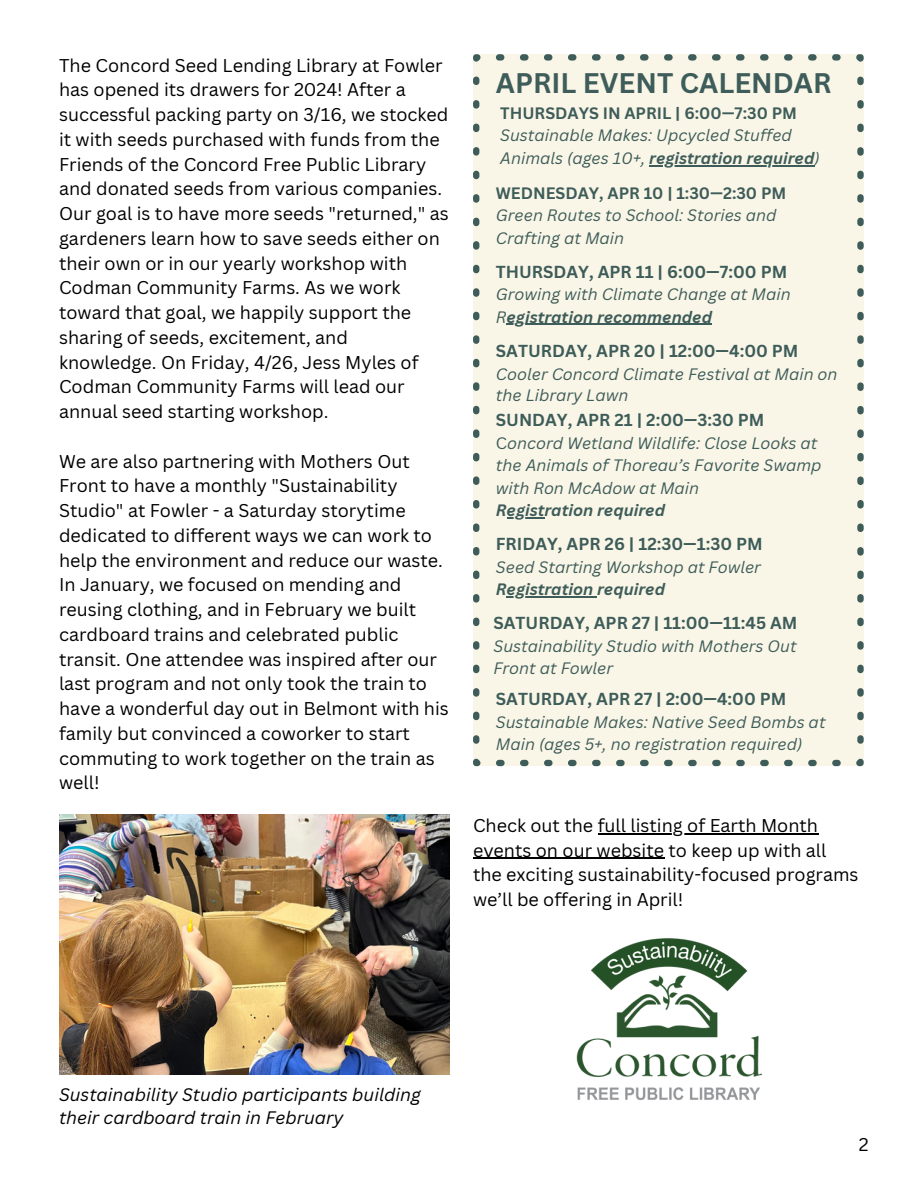
<style>
.page{position:relative;width:918px;height:1188px;background:#fff}
.page>*{position:absolute;margin:0;border:0;box-sizing:border-box;transform-origin:0 0}
.t1{font:700 27.6px "Canva Sans";color:#3e5c59}
.t2{font:18px/24.8px "Canva Sans";color:#000}
.t3{font:italic 17.55px/23.7px "Canva Sans";color:#000}
.t4{font:700 16.95px "Canva Sans";color:#3e5c59}
.t5{font:italic 16.05px/22.5px "Canva Sans";color:#3e5c59}
.t6{font:700 16.05px "Canva Sans";color:#3e5c59}
.t7{font:italic 700 16.05px "Canva Sans";color:#3e5c59}
.s1{font-weight:700}
.s2{font-style:normal}
</style>
<div class="page">
<img style="left:576px;top:938px;width:187px;height:162px">
<div style="left:473px;top:54px;width:390px;height:712px;background:#f9f6e7"></div>
<img style="left:59px;top:815px;width:390px;height:259px">
<hr style="left:598px;top:833px;width:220px;height:1px;background:#000">
<hr style="left:473px;top:858px;width:191px;height:1px;background:#000">
<hr style="left:507px;top:324px;width:205px;height:1px;background:#3e5c59">
<hr style="left:507px;top:518px;width:38px;height:1px;background:#3e5c59">
<hr style="left:507px;top:596px;width:90px;height:2px;background:#3e5c59">
<hr style="left:649px;top:165px;width:165px;height:1px;background:#3e5c59">
<p class="t2" style="left:59px;top:52px;width:391px">The Concord Seed Lending Library at Fowler has opened its drawers for 2024! After a successful packing party on 3/16, we stocked it with seeds purchased with funds from the Friends of the Concord Free Public Library and donated seeds from various companies.<br>Our goal is to have more seeds "returned," as gardeners learn how to save seeds either on their own or in our yearly workshop with Codman Community Farms. As we work toward that goal, we happily support the sharing of seeds, excitement, and knowledge. On Friday, 4/26, Jess Myles of Codman Community Farms will lead our annual seed starting workshop.</p>
<p class="t2" style="left:59px;top:448px;width:391px">We are also partnering with Mothers Out Front to have a monthly "Sustainability Studio" at Fowler - a Saturday storytime dedicated to different ways we can work to help the environment and reduce our waste.<br>In January, we focused on mending and reusing clothing, and in February we built cardboard trains and celebrated public transit. One attendee was inspired after our last program and not only took the train to have a wonderful day out in Belmont with his family but convinced a coworker to start commuting to work together on the train as well!</p>
<h1 class="t1" style="left:496px;top:63px;width:337px">APRIL EVENT CALENDAR</h1>
<p class="t6" style="left:500px;top:102px;width:298px">THURSDAYS IN APRIL | 6:00—7:30 PM</p>
<p class="t5" style="left:500px;top:124px;width:321px">Sustainable Makes: Upcycled Stuffed<br>Animals (ages 10+, <span class="s1">registration required</span>)</p>
<p class="t6" style="left:496px;top:182px;width:292px">WEDNESDAY, APR 10 | 1:30—2:30 PM</p>
<p class="t5" style="left:496px;top:204px;width:282px">Green Routes to School: Stories and<br>Crafting at Main</p>
<p class="t4" style="left:496px;top:260px;width:293px">THURSDAY, APR 11 | 6:00—7:00 PM</p>
<p class="t5" style="left:496px;top:283px;width:296px">Growing with Climate Change at Main<br>R<span class="s1">egistration recommended</span></p>
<p class="t4" style="left:496px;top:338px;width:304px">SATURDAY, APR 20 | 12:00—4:00 PM</p>
<p class="t5" style="left:496px;top:362px;width:343px;line-height:21.8px">Cooler Concord Climate Festival at Main on the Library Lawn</p>
<p class="t4" style="left:496px;top:408px;width:270px">SUNDAY, APR 21 | 2:00—3:30 PM</p>
<p class="t5" style="left:496px;top:431px;width:327px"><span class="s2">C</span>oncord Wetland Wildlife: Close Looks at the Animals of Thoreau’s Favorite Swamp with Ron McAdow at Main</p>
<p class="t7" style="left:496px;top:499px;width:171px">Registration required</p>
<p class="t4" style="left:496px;top:532px;width:268px">FRIDAY, APR 26 | 12:30—1:30 PM</p>
<p class="t5" style="left:496px;top:555px;width:267px">Seed Starting Workshop at Fowler</p>
<p class="t7" style="left:496px;top:578px;width:171px">Registration required</p>
<p class="t4" style="left:494px;top:611px;width:306px">SATURDAY, APR 27 | 11:00—11:45 AM</p>
<p class="t5" style="left:494px;top:635px;width:305px;line-height:21.8px">Sustainability Studio with Mothers Out<br>Front at Fowler</p>
<p class="t4" style="left:496px;top:687px;width:292px">SATURDAY, APR 27 | 2:00—4:00 PM</p>
<p class="t5" style="left:496px;top:711px;width:331px;line-height:21.8px">Sustainable Makes: Native Seed Bombs at<br>Main (ages 5+, no registration required)</p>
<p class="t2" style="left:473px;top:812px;width:387px">Check out the full listing of Earth Month events on our website to keep up with all the exciting sustainability-focused programs we’ll be offering in April!</p>
<p class="t3" style="left:59px;top:1082px;width:363px">Sustainability Studio participants building their cardboard train in February</p>
<p class="t2" style="left:859px;top:1132px;width:11px">2</p>
</div>
